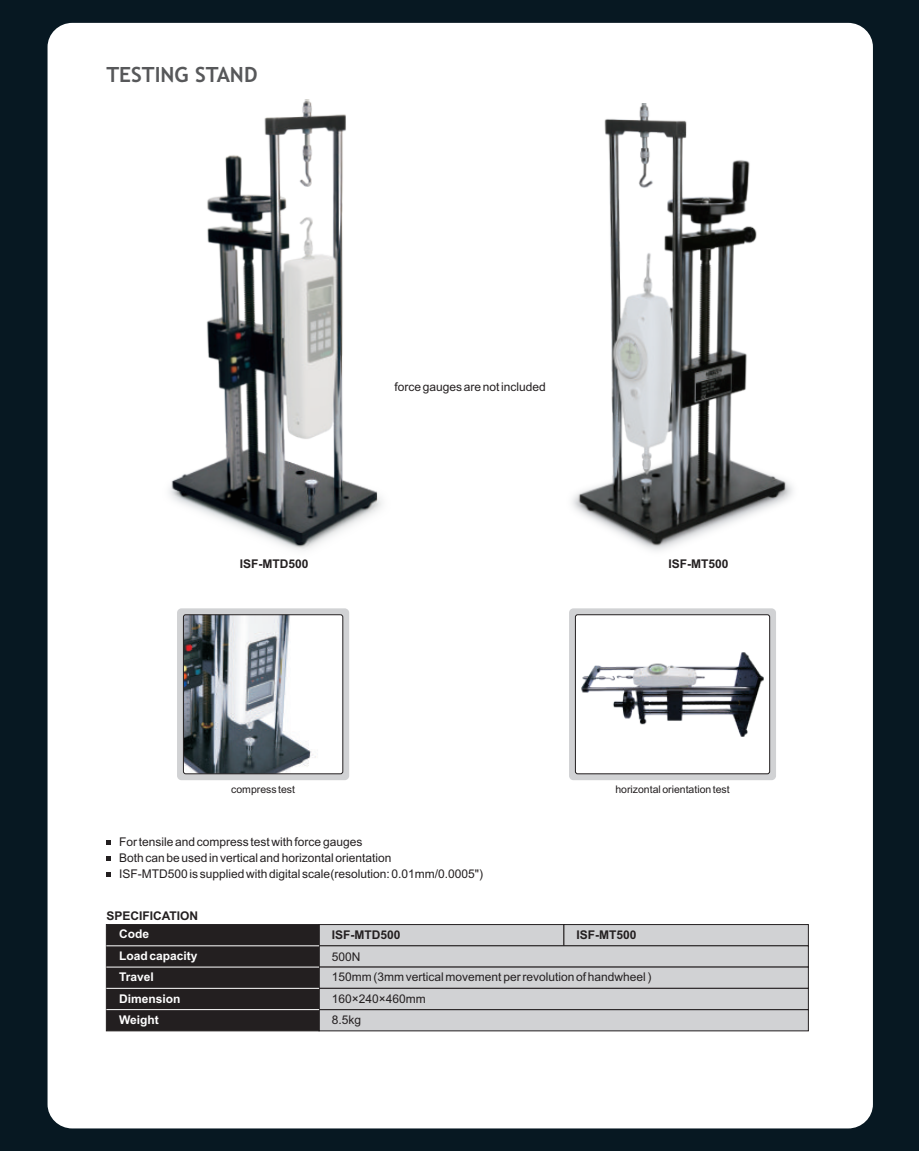
<style>
.page{position:relative;width:919px;height:1151px;background:#fff}
.page>*{position:absolute;margin:0;border:0;box-sizing:border-box;transform-origin:0 0}
.t1{font:700 21px "Trebuchet MS";color:#57585a}
.t2{font:12px/16px "Arial";color:#231f20}
.t3{font:700 12px "Arial";color:#231f20}
.t4{font:700 12px/21.5px "Arial";color:#fff}
.t5{font:10.5px "Arial";color:#231f20}
</style>
<div class="page">
<div style="left:0;top:0;width:918px;height:1151px;background:#071822"></div>
<div style="left:48px;top:23px;width:824px;height:1105px;background:#fff;border-radius:24px"></div>
<div style="left:319px;top:1009px;width:489px;height:22px;background:#d1d2d4"></div>
<div style="left:563px;top:924px;width:245px;height:22px;background:#d1d2d4;border:1px solid #231f20"></div>
<div style="left:319px;top:924px;width:245px;height:22px;background:#d1d2d4;border:1px solid #231f20"></div>
<div style="left:319px;top:945px;width:489px;height:22px;background:#d1d2d4;border:1px solid #231f20"></div>
<div style="left:319px;top:967px;width:489px;height:22px;background:#d1d2d4"></div>
<div style="left:319px;top:988px;width:489px;height:22px;background:#d1d2d4;border:1px solid #231f20"></div>
<div style="left:106px;top:924px;width:213px;height:107px;background:#231f20"></div>
<hr style="left:106px;top:988px;width:213px;height:1px;background:#fff">
<hr style="left:106px;top:967px;width:213px;height:1px;background:#fff">
<hr style="left:106px;top:945px;width:213px;height:1px;background:#fff">
<svg style="left:106px;top:840px;width:5px;height:4px"></svg>
<svg style="left:106px;top:856px;width:5px;height:5px"></svg>
<hr style="left:106px;top:1009px;width:213px;height:1px;background:#fff">
<svg style="left:106px;top:872px;width:5px;height:5px"></svg>
<div style="left:177px;top:608px;width:172px;height:172px;background:#d1d2d4;border-radius:4px"></div>
<img style="left:183px;top:615px;width:160px;height:159px;border-radius:2px">
<div style="left:183px;top:614px;width:160px;height:160px;border:1px solid #231f20;border-radius:2px"></div>
<svg style="left:569px;top:608px;width:207px;height:172px;background:#c9c9cb"></svg>
<div style="left:575px;top:614px;width:194px;height:160px;background:#fff;border:1px solid #231f20;border-radius:2px"></div>
<img style="left:169px;top:100px;width:213px;height:450px">
<img style="left:581px;top:652px;width:183px;height:85px">
<img style="left:572px;top:103px;width:221px;height:448px">
<p class="t1" style="left:106px;top:66px;width:153px">TESTING STAND</p>
<p class="t2" style="left:394px;top:380px;width:153px">force gauges are not included</p>
<p class="t3" style="left:240px;top:560px;width:70px">ISF-MTD500</p>
<p class="t3" style="left:668px;top:560px;width:62px">ISF-MT500</p>
<p class="t5" style="left:231px;top:785px;width:65px">compress test</p>
<p class="t5" style="left:615px;top:785px;width:116px">horizontal orientation test</p>
<p class="t2" style="left:119px;top:835px;width:365px">For tensile and compress test with force gauges<br>Both can be used in vertical and horizontal orientation<br>ISF-MTD500 is supplied with digital scale(resolution: 0.01mm/0.0005")</p>
<p class="t3" style="left:106px;top:911px;width:93px">SPECIFICATION</p>
<p class="t4" style="left:119px;top:925px;width:31px">Code</p>
<p class="t3" style="left:576px;top:931px;width:62px">ISF-MT500</p>
<p class="t4" style="left:119px;top:967px;width:63px">Travel<br>Dimension<br>Weight</p>
<p class="t3" style="left:332px;top:931px;width:70px">ISF-MTD500</p>
<p class="t4" style="left:119px;top:946px;width:80px">Load capacity</p>
<p class="t2" style="left:332px;top:950px;width:30px">500N</p>
<p class="t2" style="left:332px;top:970px;width:321px">150mm (3mm vertical movement per revolution of handwheel )</p>
<p class="t2" style="left:332px;top:992px;width:96px">160×240×460mm</p>
<p class="t2" style="left:332px;top:1013px;width:31px">8.5kg</p>
</div>
